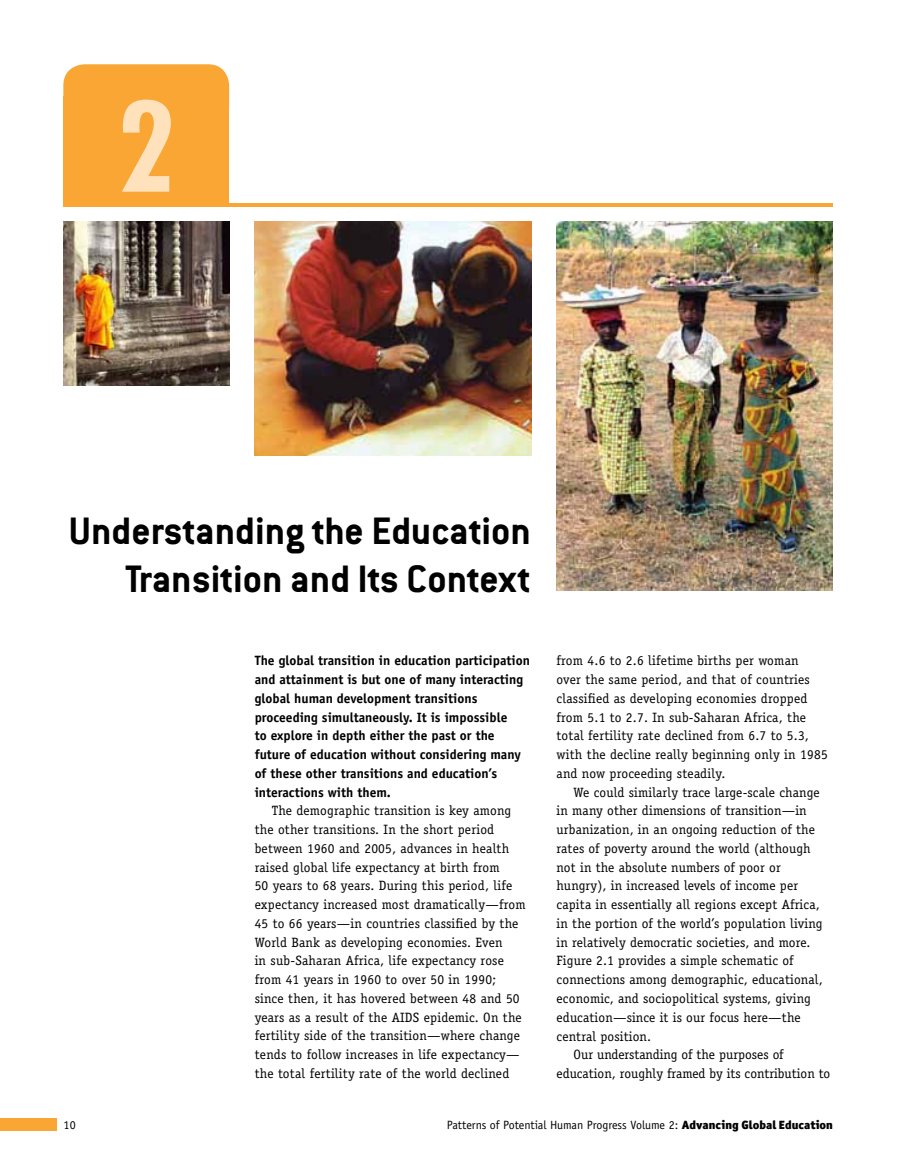
<style>
.page{position:relative;width:918px;height:1175px;background:#fff}
.page>*{position:absolute;margin:0;border:0;box-sizing:border-box;transform-origin:0 0}
.t1{font:700 condensed 120px "Futura";color:#ffe1bc}
.t2{font:700 42px/48px "Conduit ITC";color:#000;text-align:right}
.t3{font:13.5px/18.8px "Officina Serif";letter-spacing:.01em;color:#000}
.t4{font:700 13.5px/18.8px "Officina Sans";color:#000}
.t5{font:12px "Officina Sans";color:#000}
.t6{font:12px "Officina Serif";color:#000}
.s1{font-family:"Officina San ITC";font-weight:900}
</style>
<div class="page">
<img style="left:557px;top:222px;width:276px;height:368px">
<img style="left:255px;top:222px;width:276px;height:233px">
<img style="left:63px;top:222px;width:166px;height:163px">
<div style="left:63px;top:64px;width:166px;height:63px;background:#faa634;border-radius:21px"></div>
<div style="left:63px;top:96px;width:166px;height:110px;background:#faa634"></div>
<hr style="left:63px;top:204px;width:770px;height:3px;background:#faa634">
<div style="left:0;top:1117px;width:57px;height:13px;background:#faa634"></div>
<h1 class="t1" style="left:117px;top:70px;width:60px">2</h1>
<h2 class="t2" style="left:69px;top:506px;width:464px">Understanding the Education<br>Transition and Its Context</h2>
<p class="t4" style="left:255px;top:651px;width:277px">The global transition in education participation and attainment is but one of many interacting global human development transitions proceeding simultaneously. It is impossible<br>to explore in depth either the past or the future of education without considering many of these other transitions and education’s interactions with them.</p>
<p class="t3" style="left:255px;top:801px;width:273px;text-indent:17px">The demographic transition is key among the other transitions. In the short period between 1960 and 2005, advances in health raised global life expectancy at birth from<br>50 years to 68 years. During this period, life expectancy increased most dramatically—from 45 to 66 years—in countries classified by the World Bank as developing economies. Even<br>in sub-Saharan Africa, life expectancy rose from 41 years in 1960 to over 50 in 1990; since then, it has hovered between 48 and 50 years as a result of the AIDS epidemic. On the fertility side of the transition—where change tends to follow increases in life expectancy— the total fertility rate of the world declined</p>
<p class="t3" style="left:557px;top:651px;width:273px">from 4.6 to 2.6 lifetime births per woman<br>over the same period, and that of countries classified as developing economies dropped from 5.1 to 2.7. In sub-Saharan Africa, the total fertility rate declined from 6.7 to 5.3, with the decline really beginning only in 1985 and now proceeding steadily.</p>
<p class="t3" style="left:574px;top:782px;width:248px">We could similarly trace large-scale change</p>
<p class="t3" style="left:557px;top:801px;width:252px">in many other dimensions of transition—in</p>
<p class="t3" style="left:557px;top:820px;width:260px">urbanization, in an ongoing reduction of the</p>
<p class="t3" style="left:557px;top:839px;width:256px">rates of poverty around the world (although</p>
<p class="t3" style="left:557px;top:857px;width:226px">not in the absolute numbers of poor or</p>
<p class="t3" style="left:557px;top:876px;width:243px">hungry), in increased levels of income per</p>
<p class="t3" style="left:557px;top:895px;width:265px">capita in essentially all regions except Africa,</p>
<p class="t3" style="left:557px;top:914px;width:268px">in the portion of the world’s population living</p>
<p class="t3" style="left:557px;top:932px;width:255px">in relatively democratic societies, and more.</p>
<p class="t3" style="left:557px;top:951px;width:238px">Figure 2.1 provides a simple schematic of</p>
<p class="t3" style="left:557px;top:970px;width:268px">connections among demographic, educational,</p>
<p class="t3" style="left:557px;top:989px;width:256px">economic, and sociopolitical systems, giving</p>
<p class="t3" style="left:557px;top:1007px;width:246px">education—since it is our focus here—the</p>
<p class="t3" style="left:557px;top:1026px;width:96px">central position.</p>
<p class="t3" style="left:574px;top:1045px;width:212px">Our understanding of the purposes of</p>
<p class="t3" style="left:557px;top:1064px;width:275px">education, roughly framed by its contribution to</p>
<p class="t6" style="left:63px;top:1117px;width:14px">10</p>
<p class="t5" style="left:447px;top:1117px;width:388px">Patterns of Potential Human Progress Volume 2: <span class="s1">Advancing Global Education</span></p>
</div>
